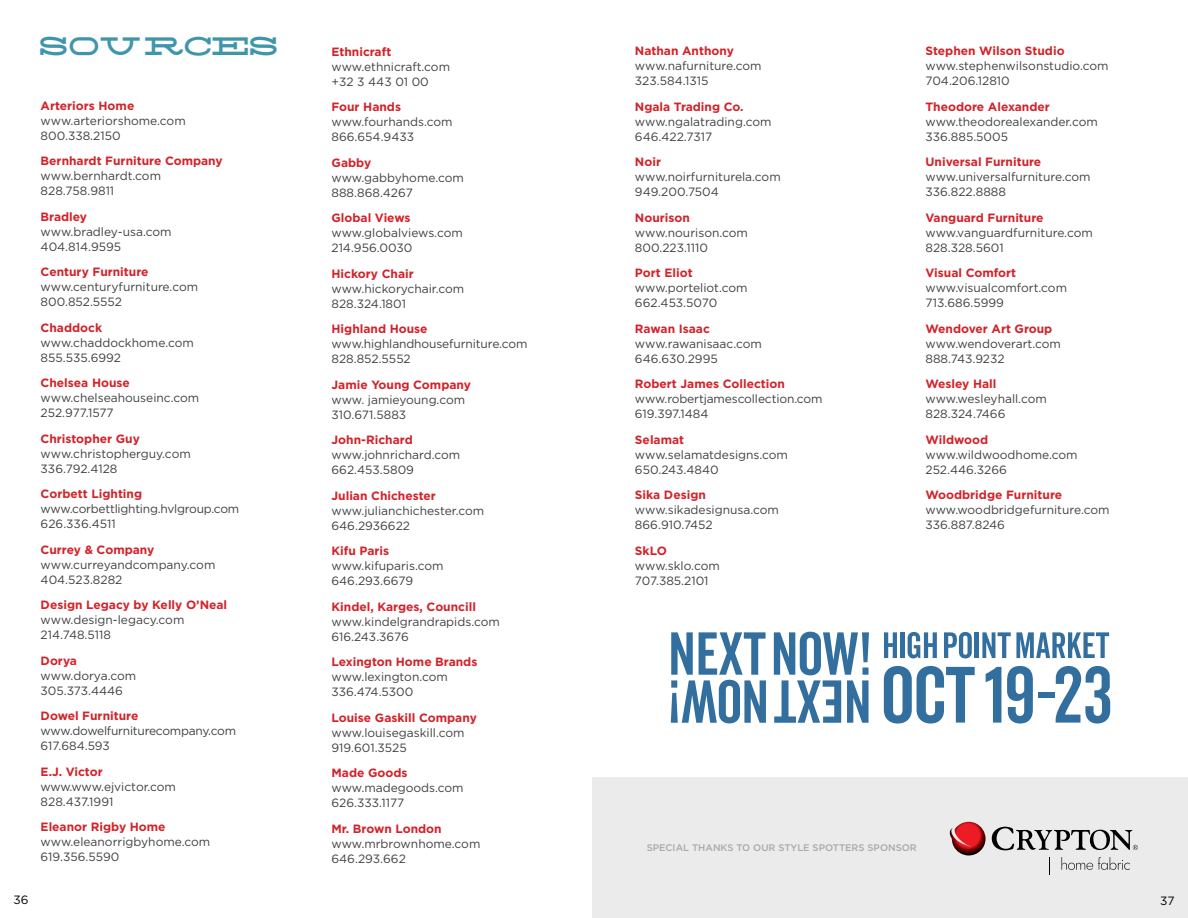
<style>
.page{position:relative;width:1188px;height:918px;background:#fff}
.page>*{position:absolute;margin:0;border:0;box-sizing:border-box;transform-origin:0 0}
.t1{font:36px "Silverfake";letter-spacing:-.025em;color:#3f96ab}
.t2{font:12px/15px "Gotham";color:#414042}
.t3{font:700 12px "Gotham";color:#d2232a}
.t4{font:12px/15px "Gotham";letter-spacing:-.02em;color:#414042}
.t5{font:12px "Gotham";color:#000}
.t6{font:500 9.6px "Gotham";color:#a7a9ac}
</style>
<div class="page">
<div style="left:592px;top:777px;width:596px;height:141px;background:#ebebec"></div>
<svg style="left:992px;top:827px;width:146px;height:23px"></svg>
<svg style="left:950px;top:822px;width:36px;height:34px"></svg>
<svg style="left:1049px;top:857px;width:1px;height:18px"></svg>
<svg style="left:1062px;top:857px;width:68px;height:13px"></svg>
<svg style="left:774px;top:632px;width:95px;height:91px"></svg>
<svg style="left:671px;top:632px;width:95px;height:91px"></svg>
<svg style="left:884px;top:666px;width:91px;height:58px"></svg>
<svg style="left:986px;top:667px;width:15px;height:56px"></svg>
<svg style="left:1007px;top:666px;width:26px;height:58px"></svg>
<div style="left:1038px;top:692px;width:17px;height:6px;background:#336f9e"></div>
<svg style="left:1056px;top:666px;width:54px;height:58px"></svg>
<svg style="left:884px;top:632px;width:13px;height:26px"></svg>
<hr style="left:901px;top:632px;width:4px;height:26px;background:#336f9e">
<svg style="left:908px;top:632px;width:29px;height:26px"></svg>
<svg style="left:944px;top:632px;width:28px;height:26px"></svg>
<hr style="left:975px;top:632px;width:4px;height:26px;background:#336f9e">
<svg style="left:982px;top:632px;width:127px;height:26px"></svg>
<h1 class="t1" style="left:39px;top:25px;width:242px">SOURCES</h1>
<p class="t3" style="left:41px;top:99px;width:95px">Arteriors Home</p>
<p class="t2" style="left:41px;top:113px;width:147px">www.arteriorshome.com<br>800.338.2150</p>
<p class="t3" style="left:41px;top:154px;width:184px">Bernhardt Furniture Company</p>
<p class="t2" style="left:41px;top:168px;width:122px">www.bernhardt.com<br>828.758.9811</p>
<p class="t3" style="left:41px;top:210px;width:48px">Bradley</p>
<p class="t2" style="left:41px;top:224px;width:132px">www.bradley-usa.com<br>404.814.9595</p>
<p class="t3" style="left:41px;top:265px;width:109px">Century Furniture</p>
<p class="t2" style="left:41px;top:279px;width:159px">www.centuryfurniture.com<br>800.852.5552</p>
<p class="t3" style="left:41px;top:321px;width:63px">Chaddock</p>
<p class="t2" style="left:41px;top:335px;width:155px">www.chaddockhome.com<br>855.535.6992</p>
<p class="t3" style="left:41px;top:376px;width:91px">Chelsea House</p>
<p class="t2" style="left:41px;top:390px;width:160px">www.chelseahouseinc.com<br>252.977.1577</p>
<p class="t3" style="left:41px;top:432px;width:101px">Christopher Guy</p>
<p class="t2" style="left:41px;top:446px;width:152px">www.christopherguy.com<br>336.792.4128</p>
<p class="t3" style="left:41px;top:487px;width:103px">Corbett Lighting</p>
<p class="t4" style="left:41px;top:501px;width:200px">www.corbettlighting.hvlgroup.com<br>626.336.4511</p>
<p class="t3" style="left:41px;top:543px;width:115px">Currey &amp; Company</p>
<p class="t2" style="left:41px;top:557px;width:176px">www.curreyandcompany.com<br>404.523.8282</p>
<p class="t3" style="left:41px;top:598px;width:188px">Design Legacy by Kelly O’Neal</p>
<p class="t2" style="left:41px;top:612px;width:145px">www.design-legacy.com<br>214.748.5118</p>
<p class="t3" style="left:41px;top:654px;width:38px">Dorya</p>
<p class="t2" style="left:41px;top:668px;width:97px">www.dorya.com<br>305.373.4446</p>
<p class="t3" style="left:41px;top:709px;width:99px">Dowel Furniture</p>
<p class="t4" style="left:41px;top:723px;width:197px">www.dowelfurniturecompany.com<br>617.684.593</p>
<p class="t3" style="left:41px;top:765px;width:64px">E.J. Victor</p>
<p class="t2" style="left:41px;top:779px;width:137px">www.www.ejvictor.com<br>828.437.1991</p>
<p class="t3" style="left:41px;top:820px;width:127px">Eleanor Rigby Home</p>
<p class="t2" style="left:41px;top:834px;width:171px">www.eleanorrigbyhome.com<br>619.356.5590</p>
<p class="t3" style="left:331px;top:45px;width:61px">Ethnicraft</p>
<p class="t2" style="left:331px;top:59px;width:120px">www.ethnicraft.com +32 3 443 01 00</p>
<p class="t3" style="left:331px;top:100px;width:71px">Four Hands</p>
<p class="t2" style="left:331px;top:114px;width:123px">www.fourhands.com<br>866.654.9433</p>
<p class="t3" style="left:331px;top:156px;width:41px">Gabby</p>
<p class="t2" style="left:331px;top:170px;width:134px">www.gabbyhome.com<br>888.868.4267</p>
<p class="t3" style="left:331px;top:211px;width:81px">Global Views</p>
<p class="t2" style="left:331px;top:225px;width:133px">www.globalviews.com<br>214.956.0030</p>
<p class="t3" style="left:331px;top:267px;width:84px">Hickory Chair</p>
<p class="t2" style="left:331px;top:281px;width:134px">www.hickorychair.com<br>828.324.1801</p>
<p class="t3" style="left:331px;top:322px;width:98px">Highland House</p>
<p class="t2" style="left:331px;top:336px;width:197px">www.highlandhousefurniture.com<br>828.852.5552</p>
<p class="t3" style="left:331px;top:378px;width:141px">Jamie Young Company</p>
<p class="t2" style="left:331px;top:392px;width:135px">www. jamieyoung.com<br>310.671.5883</p>
<p class="t3" style="left:331px;top:433px;width:83px">John-Richard</p>
<p class="t2" style="left:331px;top:447px;width:130px">www.johnrichard.com<br>662.453.5809</p>
<p class="t3" style="left:331px;top:489px;width:106px">Julian Chichester</p>
<p class="t2" style="left:331px;top:503px;width:154px">www.julianchichester.com<br>646.2936622</p>
<p class="t3" style="left:331px;top:544px;width:59px">Kifu Paris</p>
<p class="t2" style="left:331px;top:558px;width:114px">www.kifuparis.com<br>646.293.6679</p>
<p class="t3" style="left:331px;top:600px;width:146px">Kindel, Karges, Councill</p>
<p class="t2" style="left:331px;top:614px;width:170px">www.kindelgrandrapids.com<br>616.243.3676</p>
<p class="t3" style="left:331px;top:655px;width:147px">Lexington Home Brands</p>
<p class="t2" style="left:331px;top:669px;width:118px">www.lexington.com<br>336.474.5300</p>
<p class="t3" style="left:331px;top:711px;width:147px">Louise Gaskill Company</p>
<p class="t2" style="left:331px;top:725px;width:135px">www.louisegaskill.com<br>919.601.3525</p>
<p class="t3" style="left:331px;top:766px;width:78px">Made Goods</p>
<p class="t2" style="left:331px;top:780px;width:134px">www.madegoods.com<br>626.333.1177</p>
<p class="t3" style="left:331px;top:822px;width:112px">Mr. Brown London</p>
<p class="t2" style="left:331px;top:836px;width:150px">www.mrbrownhome.com<br>646.293.662</p>
<p class="t3" style="left:635px;top:44px;width:101px">Nathan Anthony</p>
<p class="t2" style="left:635px;top:58px;width:128px">www.nafurniture.com<br>323.584.1315</p>
<p class="t3" style="left:635px;top:100px;width:110px">Ngala Trading Co.</p>
<p class="t2" style="left:635px;top:114px;width:138px">www.ngalatrading.com<br>646.422.7317</p>
<p class="t3" style="left:635px;top:155px;width:28px">Noir</p>
<p class="t2" style="left:635px;top:169px;width:147px">www.noirfurniturela.com<br>949.200.7504</p>
<p class="t3" style="left:635px;top:211px;width:57px">Nourison</p>
<p class="t2" style="left:635px;top:225px;width:115px">www.nourison.com<br>800.223.1110</p>
<p class="t3" style="left:635px;top:266px;width:59px">Port Eliot</p>
<p class="t2" style="left:635px;top:280px;width:114px">www.porteliot.com<br>662.453.5070</p>
<p class="t3" style="left:635px;top:322px;width:76px">Rawan Isaac</p>
<p class="t2" style="left:635px;top:336px;width:128px">www.rawanisaac.com<br>646.630.2995</p>
<p class="t3" style="left:635px;top:377px;width:152px">Robert James Collection</p>
<p class="t2" style="left:635px;top:391px;width:189px">www.robertjamescollection.com<br>619.397.1484</p>
<p class="t3" style="left:635px;top:433px;width:51px">Selamat</p>
<p class="t2" style="left:635px;top:447px;width:155px">www.selamatdesigns.com<br>650.243.4840</p>
<p class="t3" style="left:635px;top:488px;width:72px">Sika Design</p>
<p class="t2" style="left:635px;top:502px;width:146px">www.sikadesignusa.com<br>866.910.7452</p>
<p class="t3" style="left:635px;top:544px;width:33px">SkLO</p>
<p class="t2" style="left:635px;top:558px;width:86px">www.sklo.com<br>707.385.2101</p>
<p class="t3" style="left:925px;top:44px;width:141px">Stephen Wilson Studio</p>
<p class="t2" style="left:925px;top:58px;width:185px">www.stephenwilsonstudio.com<br>704.206.12810</p>
<p class="t3" style="left:925px;top:100px;width:126px">Theodore Alexander</p>
<p class="t2" style="left:925px;top:114px;width:174px">www.theodorealexander.com<br>336.885.5005</p>
<p class="t3" style="left:925px;top:155px;width:117px">Universal Furniture</p>
<p class="t2" style="left:925px;top:169px;width:167px">www.universalfurniture.com<br>336.822.8888</p>
<p class="t3" style="left:925px;top:211px;width:120px">Vanguard Furniture</p>
<p class="t2" style="left:925px;top:225px;width:169px">www.vanguardfurniture.com<br>828.328.5601</p>
<p class="t3" style="left:925px;top:266px;width:92px">Visual Comfort</p>
<p class="t2" style="left:925px;top:280px;width:143px">www.visualcomfort.com<br>713.686.5999</p>
<p class="t3" style="left:925px;top:322px;width:128px">Wendover Art Group</p>
<p class="t2" style="left:925px;top:336px;width:137px">www.wendoverart.com<br>888.743.9232</p>
<p class="t3" style="left:925px;top:377px;width:73px">Wesley Hall</p>
<p class="t2" style="left:925px;top:391px;width:123px">www.wesleyhall.com<br>828.324.7466</p>
<p class="t3" style="left:925px;top:433px;width:64px">Wildwood</p>
<p class="t2" style="left:925px;top:447px;width:154px">www.wildwoodhome.com<br>252.446.3266</p>
<p class="t3" style="left:925px;top:488px;width:138px">Woodbridge Furniture</p>
<p class="t2" style="left:925px;top:502px;width:186px">www.woodbridgefurniture.com<br>336.887.8246</p>
<p class="t6" style="left:647px;top:842px;width:272px">SPECIAL THANKS TO OUR STYLE SPOTTERS SPONSOR</p>
<p class="t5" style="left:14px;top:894px;width:17px">36</p>
<p class="t5" style="left:1160px;top:894px;width:16px">37</p>
</div>
